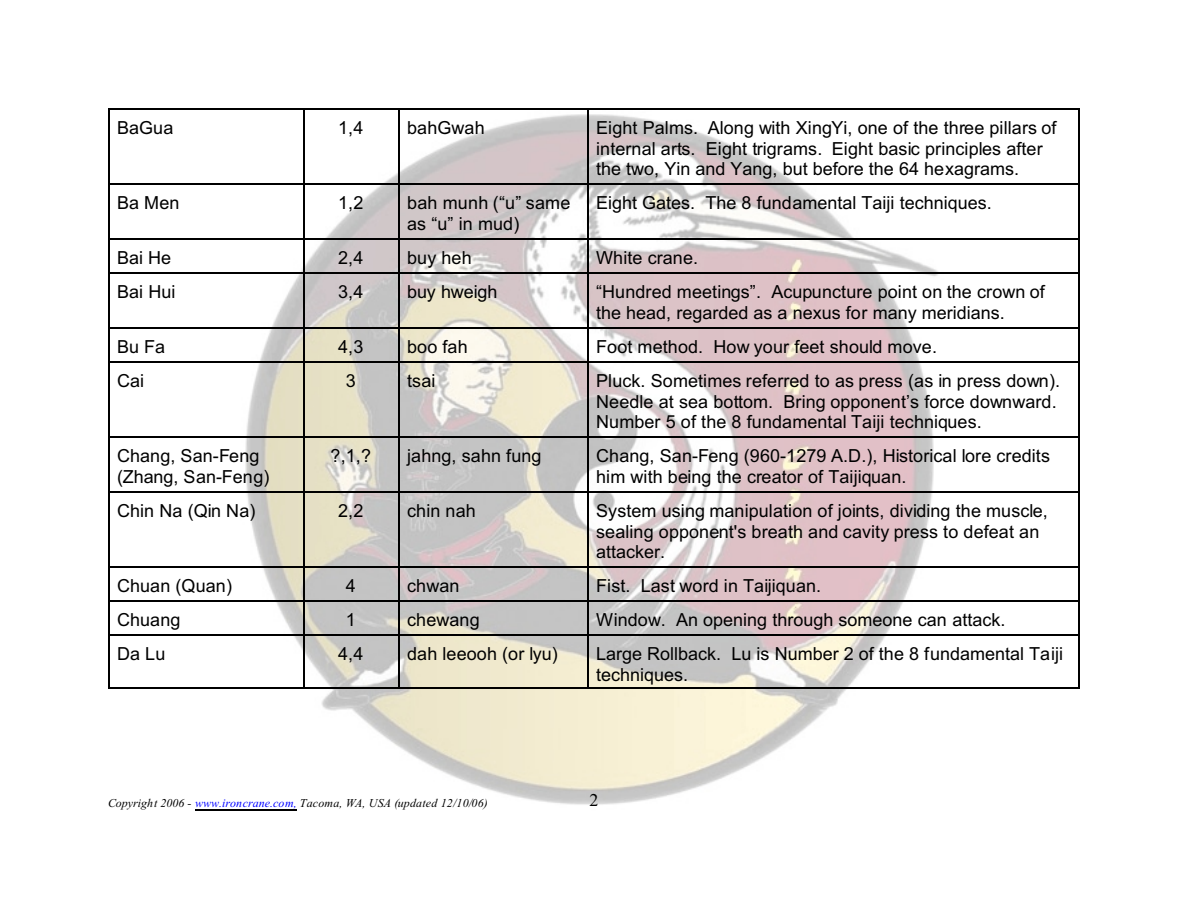
<style>
.page{position:relative;width:1188px;height:918px;background:#fff}
.page>*{position:absolute;margin:0;border:0;box-sizing:border-box;transform-origin:0 0}
.t1{font:18px/20.7px "Arial";letter-spacing:.005em;color:#000}
.t2{font:18px "Times New Roman";color:#000}
.t3{font:italic 12px "Times New Roman";color:#000}
.s1{color:#00f}
</style>
<div class="page">
<img style="left:240px;top:110px;width:707px;height:695px">
<hr style="left:195px;top:809px;width:102px;height:1px;background:#000">
<hr style="left:108px;top:108px;width:1px;height:75px;background:#000">
<hr style="left:108px;top:108px;width:196px;height:1px;background:#000">
<hr style="left:304px;top:108px;width:1px;height:75px;background:#000">
<hr style="left:304px;top:108px;width:94px;height:1px;background:#000">
<hr style="left:398px;top:108px;width:2px;height:75px;background:#000">
<hr style="left:398px;top:108px;width:189px;height:1px;background:#000">
<hr style="left:587px;top:108px;width:2px;height:75px;background:#000">
<hr style="left:1079px;top:108px;width:1px;height:75px;background:#000">
<hr style="left:587px;top:108px;width:493px;height:1px;background:#000">
<hr style="left:108px;top:183px;width:1px;height:55px;background:#000">
<hr style="left:108px;top:183px;width:196px;height:2px;background:#000">
<hr style="left:304px;top:183px;width:1px;height:55px;background:#000">
<hr style="left:304px;top:183px;width:94px;height:2px;background:#000">
<hr style="left:398px;top:183px;width:2px;height:55px;background:#000">
<hr style="left:398px;top:183px;width:189px;height:2px;background:#000">
<hr style="left:587px;top:183px;width:2px;height:55px;background:#000">
<hr style="left:1079px;top:183px;width:1px;height:55px;background:#000">
<hr style="left:587px;top:183px;width:493px;height:2px;background:#000">
<hr style="left:108px;top:238px;width:1px;height:34px;background:#000">
<hr style="left:108px;top:238px;width:196px;height:1px;background:#000">
<hr style="left:304px;top:238px;width:1px;height:34px;background:#000">
<hr style="left:304px;top:238px;width:94px;height:1px;background:#000">
<hr style="left:398px;top:238px;width:2px;height:34px;background:#000">
<hr style="left:398px;top:238px;width:189px;height:1px;background:#000">
<hr style="left:587px;top:238px;width:2px;height:34px;background:#000">
<hr style="left:1079px;top:238px;width:1px;height:34px;background:#000">
<hr style="left:587px;top:238px;width:493px;height:1px;background:#000">
<hr style="left:108px;top:272px;width:1px;height:55px;background:#000">
<hr style="left:108px;top:272px;width:196px;height:1px;background:#000">
<hr style="left:304px;top:272px;width:1px;height:55px;background:#000">
<hr style="left:304px;top:272px;width:94px;height:1px;background:#000">
<hr style="left:398px;top:272px;width:2px;height:55px;background:#000">
<hr style="left:398px;top:272px;width:189px;height:1px;background:#000">
<hr style="left:587px;top:272px;width:2px;height:55px;background:#000">
<hr style="left:1079px;top:272px;width:1px;height:55px;background:#000">
<hr style="left:587px;top:272px;width:493px;height:1px;background:#000">
<hr style="left:108px;top:327px;width:1px;height:34px;background:#000">
<hr style="left:108px;top:327px;width:196px;height:1px;background:#000">
<hr style="left:304px;top:327px;width:1px;height:34px;background:#000">
<hr style="left:304px;top:327px;width:94px;height:1px;background:#000">
<hr style="left:398px;top:327px;width:2px;height:34px;background:#000">
<hr style="left:398px;top:327px;width:189px;height:1px;background:#000">
<hr style="left:587px;top:327px;width:2px;height:34px;background:#000">
<hr style="left:1079px;top:327px;width:1px;height:34px;background:#000">
<hr style="left:587px;top:327px;width:493px;height:1px;background:#000">
<hr style="left:108px;top:361px;width:1px;height:75px;background:#000">
<hr style="left:108px;top:361px;width:196px;height:1px;background:#000">
<hr style="left:304px;top:361px;width:1px;height:75px;background:#000">
<hr style="left:304px;top:361px;width:94px;height:1px;background:#000">
<hr style="left:398px;top:361px;width:2px;height:75px;background:#000">
<hr style="left:398px;top:361px;width:189px;height:1px;background:#000">
<hr style="left:587px;top:361px;width:2px;height:75px;background:#000">
<hr style="left:1079px;top:361px;width:1px;height:75px;background:#000">
<hr style="left:587px;top:361px;width:493px;height:1px;background:#000">
<hr style="left:108px;top:436px;width:1px;height:55px;background:#000">
<hr style="left:108px;top:436px;width:196px;height:2px;background:#000">
<hr style="left:304px;top:436px;width:1px;height:55px;background:#000">
<hr style="left:304px;top:436px;width:94px;height:2px;background:#000">
<hr style="left:398px;top:436px;width:2px;height:55px;background:#000">
<hr style="left:398px;top:436px;width:189px;height:2px;background:#000">
<hr style="left:587px;top:436px;width:2px;height:55px;background:#000">
<hr style="left:1079px;top:436px;width:1px;height:55px;background:#000">
<hr style="left:587px;top:436px;width:493px;height:2px;background:#000">
<hr style="left:108px;top:491px;width:1px;height:75px;background:#000">
<hr style="left:108px;top:491px;width:196px;height:1px;background:#000">
<hr style="left:304px;top:491px;width:1px;height:75px;background:#000">
<hr style="left:304px;top:491px;width:94px;height:1px;background:#000">
<hr style="left:398px;top:491px;width:2px;height:75px;background:#000">
<hr style="left:398px;top:491px;width:189px;height:1px;background:#000">
<hr style="left:587px;top:491px;width:2px;height:75px;background:#000">
<hr style="left:1079px;top:491px;width:1px;height:75px;background:#000">
<hr style="left:587px;top:491px;width:493px;height:1px;background:#000">
<hr style="left:108px;top:566px;width:1px;height:34px;background:#000">
<hr style="left:108px;top:566px;width:196px;height:2px;background:#000">
<hr style="left:304px;top:566px;width:1px;height:34px;background:#000">
<hr style="left:304px;top:566px;width:94px;height:2px;background:#000">
<hr style="left:398px;top:566px;width:2px;height:34px;background:#000">
<hr style="left:398px;top:566px;width:189px;height:2px;background:#000">
<hr style="left:587px;top:566px;width:2px;height:34px;background:#000">
<hr style="left:1079px;top:566px;width:1px;height:34px;background:#000">
<hr style="left:587px;top:566px;width:493px;height:2px;background:#000">
<hr style="left:108px;top:600px;width:1px;height:34px;background:#000">
<hr style="left:108px;top:600px;width:196px;height:2px;background:#000">
<hr style="left:304px;top:600px;width:1px;height:34px;background:#000">
<hr style="left:304px;top:600px;width:94px;height:2px;background:#000">
<hr style="left:398px;top:600px;width:2px;height:34px;background:#000">
<hr style="left:398px;top:600px;width:189px;height:2px;background:#000">
<hr style="left:587px;top:600px;width:2px;height:34px;background:#000">
<hr style="left:1079px;top:600px;width:1px;height:34px;background:#000">
<hr style="left:587px;top:600px;width:493px;height:2px;background:#000">
<hr style="left:108px;top:634px;width:1px;height:55px;background:#000">
<hr style="left:108px;top:634px;width:196px;height:2px;background:#000">
<hr style="left:108px;top:688px;width:196px;height:1px;background:#000">
<hr style="left:304px;top:634px;width:1px;height:55px;background:#000">
<hr style="left:304px;top:634px;width:94px;height:2px;background:#000">
<hr style="left:304px;top:688px;width:94px;height:1px;background:#000">
<hr style="left:398px;top:634px;width:2px;height:55px;background:#000">
<hr style="left:398px;top:634px;width:189px;height:2px;background:#000">
<hr style="left:398px;top:688px;width:189px;height:1px;background:#000">
<hr style="left:587px;top:634px;width:2px;height:55px;background:#000">
<hr style="left:1079px;top:634px;width:1px;height:55px;background:#000">
<hr style="left:587px;top:634px;width:493px;height:2px;background:#000">
<hr style="left:587px;top:688px;width:493px;height:1px;background:#000">
<p class="t1" style="left:117px;top:119px;width:58px">BaGua</p>
<p class="t1" style="left:338px;top:119px;width:27px">1,4</p>
<p class="t1" style="left:407px;top:119px;width:79px">bahGwah</p>
<p class="t1" style="left:596px;top:119px;width:462px">Eight Palms. Along with XingYi, one of the three pillars of internal arts. Eight trigrams. Eight basic principles after the two, Yin and Yang, but before the 64 hexagrams.</p>
<p class="t1" style="left:117px;top:194px;width:64px">Ba Men</p>
<p class="t1" style="left:338px;top:194px;width:27px">1,2</p>
<p class="t1" style="left:407px;top:194px;width:165px">bah munh (“u” same as “u” in mud)</p>
<p class="t1" style="left:596px;top:194px;width:397px">Eight Gates. The 8 fundamental Taiji techniques.</p>
<p class="t1" style="left:117px;top:249px;width:56px">Bai He</p>
<p class="t1" style="left:338px;top:249px;width:27px">2,4</p>
<p class="t1" style="left:407px;top:249px;width:66px">buy heh</p>
<p class="t1" style="left:596px;top:249px;width:104px">White crane.</p>
<p class="t1" style="left:117px;top:283px;width:60px">Bai Hui</p>
<p class="t1" style="left:338px;top:283px;width:27px">3,4</p>
<p class="t1" style="left:407px;top:283px;width:92px">buy hweigh</p>
<p class="t1" style="left:596px;top:283px;width:450px">“Hundred meetings”. Acupuncture point on the crown of the head, regarded as a nexus for many meridians.</p>
<p class="t1" style="left:117px;top:338px;width:50px">Bu Fa</p>
<p class="t1" style="left:338px;top:338px;width:27px">4,3</p>
<p class="t1" style="left:407px;top:338px;width:62px">boo fah</p>
<p class="t1" style="left:596px;top:338px;width:342px">Foot method. How your feet should move.</p>
<p class="t1" style="left:117px;top:372px;width:29px">Cai</p>
<p class="t1" style="left:346px;top:372px;width:12px">3</p>
<p class="t1" style="left:407px;top:372px;width:30px">tsai</p>
<p class="t1" style="left:596px;top:372px;width:465px">Pluck. Sometimes referred to as press (as in press down).<br>Needle at sea bottom. Bring opponent’s force downward.<br>Number 5 of the 8 fundamental Taiji techniques.</p>
<p class="t1" style="left:117px;top:447px;width:154px">Chang, San-Feng (Zhang, San-Feng)</p>
<p class="t1" style="left:331px;top:447px;width:42px">?,1,?</p>
<p class="t1" style="left:407px;top:447px;width:136px">jahng, sahn fung</p>
<p class="t1" style="left:596px;top:447px;width:455px">Chang, San-Feng (960-1279 A.D.), Historical lore credits him with being the creator of Taijiquan.</p>
<p class="t1" style="left:117px;top:502px;width:140px">Chin Na (Qin Na)</p>
<p class="t1" style="left:338px;top:502px;width:27px">2,2</p>
<p class="t1" style="left:407px;top:502px;width:70px">chin nah</p>
<p class="t1" style="left:596px;top:502px;width:453px">System using manipulation of joints, dividing the muscle, sealing opponent's breath and cavity press to defeat an attacker.</p>
<p class="t1" style="left:117px;top:577px;width:117px">Chuan (Quan)</p>
<p class="t1" style="left:346px;top:577px;width:12px">4</p>
<p class="t1" style="left:407px;top:577px;width:54px">chwan</p>
<p class="t1" style="left:596px;top:577px;width:227px">Fist. Last word in Taijiquan.</p>
<p class="t1" style="left:117px;top:611px;width:65px">Chuang</p>
<p class="t1" style="left:346px;top:611px;width:12px">1</p>
<p class="t1" style="left:407px;top:611px;width:74px">chewang</p>
<p class="t1" style="left:596px;top:611px;width:411px">Window. An opening through someone can attack.</p>
<p class="t1" style="left:117px;top:645px;width:50px">Da Lu</p>
<p class="t1" style="left:338px;top:645px;width:27px">4,4</p>
<p class="t1" style="left:407px;top:645px;width:152px">dah leeooh (or lyu)</p>
<p class="t1" style="left:596px;top:645px;width:468px">Large Rollback. Lu is Number 2 of the 8 fundamental Taiji techniques.</p>
<p class="t3" style="left:108px;top:799px;width:381px">Copyright 2006 - <span class="s1">www.ironcrane.com,</span> Tacoma, WA, USA (updated 12/10/06)</p>
<p class="t2" style="left:590px;top:794px;width:10px">2</p>
</div>
